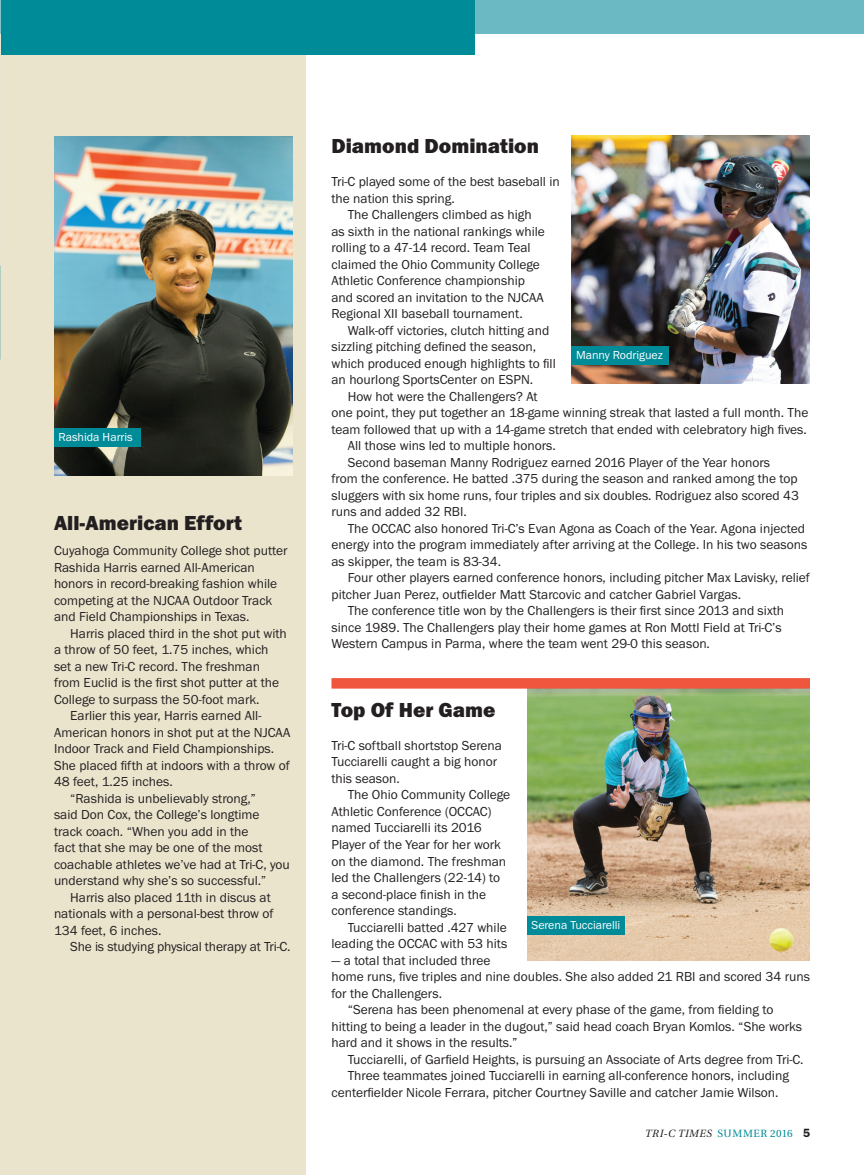
<style>
.page{position:relative;width:864px;height:1175px;background:#fff}
.page>*{position:absolute;margin:0;border:0;box-sizing:border-box;transform-origin:0 0}
.Sidebar_body{font:800 21px "Franklin Gothic Itc T";color:#231f20}
.Sidebar_body-2{font:13.5px/16.5px "Franklin Gothic Itc T";color:#231f20}
.Sidebar_body-3{font:12px "Franklin Gothic Itc T";color:#fff}
.t1{font:italic 10.5px "Utopia";letter-spacing:.055em;color:#231f20}
.s1{font-style:normal;color:#008b98}
.s2{font-family:"Franklin Gothic";font-weight:600;font-style:normal;font-size:12px}
</style>
<div class="page">
<div style="left:0;top:0;width:306px;height:1174px;background:#eae4cd"></div>
<div style="left:0;top:0;width:864px;height:34px;background:#6ab9c3"></div>
<div style="left:1px;top:0;width:474px;height:54px;background:#008b98"></div>
<img style="left:0;top:0;width:1px;height:250px">
<img style="left:572px;top:136px;width:238px;height:247px">
<img style="left:54px;top:137px;width:238px;height:338px">
<img style="left:527px;top:689px;width:283px;height:271px">
<div style="left:332px;top:678px;width:478px;height:10px;background:#f0553e"></div>
<div style="left:572px;top:346px;width:97px;height:18px;background:#008b98"></div>
<div style="left:527px;top:916px;width:97px;height:18px;background:#008b98"></div>
<div style="left:54px;top:428px;width:86px;height:19px;background:#008b98"></div>
<p class="Sidebar_body-3" style="left:58px;top:430px;width:76px">Rashida Harris</p>
<p class="Sidebar_body" style="left:54px;top:510px;width:189px">All-American Effort</p>
<p class="Sidebar_body-2" style="left:54px;top:542px;width:235px">Cuyahoga Community College shot putter Rashida Harris earned All-American honors in record-breaking fashion while competing at the NJCAA Outdoor Track and Field Championships in Texas.</p>
<p class="Sidebar_body-2" style="left:54px;top:624px;width:234px;text-indent:16px">Harris placed third in the shot put with a throw of 50 feet, 1.75 inches, which set a new Tri-C record. The freshman from Euclid is the first shot putter at the College to surpass the 50-foot mark.</p>
<p class="Sidebar_body-2" style="left:54px;top:707px;width:238px;text-indent:16px">Earlier this year, Harris earned All-American honors in shot put at the NJCAA Indoor Track and Field Championships.<br>She placed fifth at indoors with a throw of 48 feet, 1.25 inches.</p>
<p class="Sidebar_body-2" style="left:54px;top:789px;width:237px;text-indent:16px">“Rashida is unbelievably strong,”<br>said Don Cox, the College’s longtime track coach. “When you add in the<br>fact that she may be one of the most coachable athletes we’ve had at Tri-C, you understand why she’s so successful.”</p>
<p class="Sidebar_body-2" style="left:54px;top:888px;width:221px;text-indent:16px">Harris also placed 11th in discus at nationals with a personal-best throw of<br>134 feet, 6 inches.</p>
<p class="Sidebar_body-2" style="left:70px;top:938px;width:222px">She is studying physical therapy at Tri-C.</p>
<p class="Sidebar_body" style="left:332px;top:134px;width:209px">Diamond Domination</p>
<p class="Sidebar_body-2" style="left:332px;top:173px;width:230px">Tri-C played some of the best baseball in the nation this spring.</p>
<p class="Sidebar_body-2" style="left:332px;top:206px;width:215px;text-indent:16px">The Challengers climbed as high as sixth in the national rankings while rolling to a 47-14 record. Team Teal claimed the Ohio Community College Athletic Conference championship and scored an invitation to the NJCAA Regional XII baseball tournament.</p>
<p class="Sidebar_body-2" style="left:332px;top:322px;width:226px;text-indent:16px">Walk-off victories, clutch hitting and sizzling pitching defined the season, which produced enough highlights to fill an hourlong SportsCenter on ESPN.</p>
<p class="Sidebar_body-2" style="left:332px;top:388px;width:478px;text-indent:16px">How hot were the Challengers? At<br>one point, they put together an 18-game winning streak that lasted a full month. The team followed that up with a 14-game stretch that ended with celebratory high fives.</p>
<p class="Sidebar_body-2" style="left:348px;top:437px;width:210px">All those wins led to multiple honors.</p>
<p class="Sidebar_body-2" style="left:332px;top:454px;width:469px;text-indent:16px">Second baseman Manny Rodriguez earned 2016 Player of the Year honors from the conference. He batted .375 during the season and ranked among the top sluggers with six home runs, four triples and six doubles. Rodriguez also scored 43 runs and added 32 RBI.</p>
<p class="Sidebar_body-2" style="left:332px;top:520px;width:477px;text-indent:16px">The OCCAC also honored Tri-C’s Evan Agona as Coach of the Year. Agona injected energy into the program immediately after arriving at the College. In his two seasons as skipper, the team is 83-34.</p>
<p class="Sidebar_body-2" style="left:332px;top:569px;width:480px;text-indent:16px">Four other players earned conference honors, including pitcher Max Lavisky, relief pitcher Juan Perez, outfielder Matt Starcovic and catcher Gabriel Vargas.</p>
<p class="Sidebar_body-2" style="left:332px;top:602px;width:454px;text-indent:16px">The conference title won by the Challengers is their first since 2013 and sixth since 1989. The Challengers play their home games at Ron Mottl Field at Tri-C’s<br>Western Campus in Parma, where the team went 29-0 this season.</p>
<p class="Sidebar_body-3" style="left:576px;top:348px;width:88px">Manny Rodriguez</p>
<p class="Sidebar_body" style="left:332px;top:697px;width:166px">Top Of Her Game</p>
<p class="Sidebar_body-2" style="left:332px;top:737px;width:172px">Tri-C softball shortstop Serena<br>Tucciarelli caught a big honor this season.</p>
<p class="Sidebar_body-2" style="left:332px;top:786px;width:180px;text-indent:16px">The Ohio Community College<br>Athletic Conference (OCCAC) named Tucciarelli its 2016<br>Player of the Year for her work on the diamond. The freshman led the Challengers (22-14) to a second-place finish in the conference standings.</p>
<p class="Sidebar_body-2" style="left:332px;top:918px;width:177px;text-align:right">Tucciarelli batted .427 while leading the OCCAC with 53 hits</p>
<p class="Sidebar_body-2" style="left:332px;top:951px;width:480px">— a total that included three<br>home runs, five triples and nine doubles. She also added 21 RBI and scored 34 runs for the Challengers.</p>
<p class="Sidebar_body-2" style="left:332px;top:1001px;width:472px;text-indent:16px">“Serena has been phenomenal at every phase of the game, from fielding to hitting to being a leader in the dugout,” said head coach Bryan Komlos. “She works hard and it shows in the results.”</p>
<p class="Sidebar_body-2" style="left:348px;top:1050px;width:457px">Tucciarelli, of Garfield Heights, is pursuing an Associate of Arts degree from Tri-C.</p>
<p class="Sidebar_body-2" style="left:332px;top:1067px;width:459px;text-indent:16px">Three teammates joined Tucciarelli in earning all-conference honors, including centerfielder Nicole Ferrara, pitcher Courtney Saville and catcher Jamie Wilson.</p>
<p class="Sidebar_body-3" style="left:532px;top:917px;width:90px">Serena Tucciarelli</p>
<p class="t1" style="left:645px;top:1128px;width:166px">TRI-C TIMES <span class="s1">SUMMER 2016</span> <span class="s2">5</span></p>
</div>
